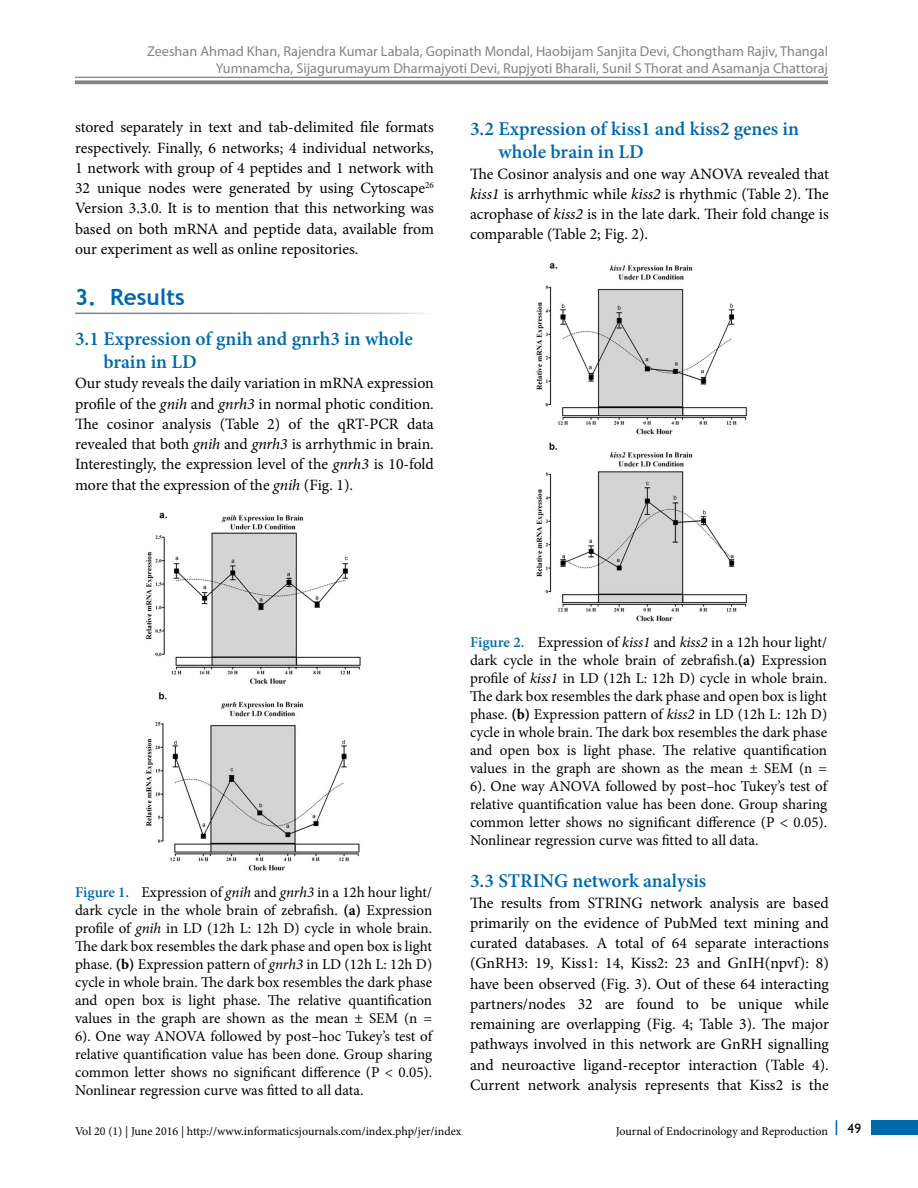
<style>
.page{position:relative;width:918px;height:1188px;background:#fff}
.page>*{position:absolute;margin:0;border:0;box-sizing:border-box;transform-origin:0 0}
.t1{font:700 22.5px "Trebuchet MS";color:#0069aa}
.t2{font:600 19.5px/23.2px "Minion Pro";color:#0069aa}
.t3{font:15.75px/20.2px "Minion Pro";letter-spacing:-.005em;color:#000;text-align:justify}
.t4{font:15px/18px "Minion Pro";color:#000;text-align:justify}
.t5{font:14.25px/17.1px "Myriad Pro";color:#818387;text-align:right}
.t6{font:13.5px "Gill Sans";color:#000}
.t7{font:12px "Minion Pro";color:#000}
.s1{font-style:italic}
.s2{font-weight:600;color:#0069aa}
.s3{font-weight:700}
</style>
<div class="page">
<hr style="left:75px;top:77px;width:753px;height:1px;background:#818387">
<svg style="left:75px;top:80px;width:753px;height:4px;background:#8e9094"></svg>
<div style="left:872px;top:1120px;width:46px;height:15px;background:#0069aa"></div>
<svg style="left:836px;top:1120px;width:1px;height:15px"></svg>
<img style="left:146px;top:512px;width:215px;height:359px">
<img style="left:536px;top:263px;width:211px;height:359px">
<p class="t5" style="left:147px;top:43px;width:683px">Zeeshan Ahmad Khan, Rajendra Kumar Labala, Gopinath Mondal, Haobijam Sanjita Devi, Chongtham Rajiv, Thangal<br>Yumnamcha, Sijagurumayum Dharmajyoti Devi, Rupjyoti Bharali, Sunil S Thorat and Asamanja Chattoraj</p>
<p class="t3" style="left:75px;top:117px;width:360px">stored separately in text and tab-delimited file formats respectively. Finally, 6 networks; 4 individual networks, 1 network with group of 4 peptides and 1 network with 32 unique nodes were generated by using Cytoscape<sup>26<br></sup>Version 3.3.0. It is to mention that this networking was based on both mRNA and peptide data, available from our experiment as well as online repositories.</p>
<h1 class="t1" style="left:75px;top:283px;width:111px">3. Results</h1>
<p class="t2" style="left:103px;top:327px;width:311px;text-indent:-28px">3.1 Expression of gnih and gnrh3 in whole brain in LD</p>
<p class="t3" style="left:75px;top:373px;width:360px">Our study reveals the daily variation in mRNA expression profile of the <span class="s1">gnih</span> and <span class="s1">gnrh3</span> in normal photic condition.<br>The cosinor analysis (Table 2) of the qRT-PCR data revealed that both <span class="s1">gnih</span> and <span class="s1">gnrh3</span> is arrhythmic in brain.<br>Interestingly, the expression level of the <span class="s1">gnrh3</span> is 10-fold more that the expression of the <span class="s1">gnih</span> (Fig. 1).</p>
<p class="t2" style="left:498px;top:117px;width:302px;text-indent:-28px">3.2 Expression of kiss1 and kiss2 genes in whole brain in LD</p>
<p class="t3" style="left:470px;top:164px;width:360px">The Cosinor analysis and one way ANOVA revealed that <span class="s1">kiss1</span> is arrhythmic while <span class="s1">kiss2</span> is rhythmic (Table 2). The acrophase of <span class="s1">kiss2</span> is in the late dark. Their fold change is comparable (Table 2; Fig. 2).</p>
<p class="t4" style="left:75px;top:883px;width:359px"><span class="s2">Figure 1.</span> Expression of <span class="s1">gnih</span> and <span class="s1">gnrh3</span> in a 12h hour light/ dark cycle in the whole brain of zebrafish. <span class="s3">(a)</span> Expression profile of <span class="s1">gnih</span> in LD (12h L: 12h D) cycle in whole brain.<br>The dark box resembles the dark phase and open box is light phase. <span class="s3">(b)</span> Expression pattern of <span class="s1">gnrh3</span> in LD (12h L: 12h D) cycle in whole brain. The dark box resembles the dark phase and open box is light phase. The relative quantification values in the graph are shown as the mean ± SEM (n = 6). One way ANOVA followed by post–hoc Tukey’s test of relative quantification value has been done. Group sharing common letter shows no significant difference (P &lt; 0.05).<br>Nonlinear regression curve was fitted to all data.</p>
<p class="t4" style="left:470px;top:633px;width:359px"><span class="s2">Figure 2.</span> Expression of <span class="s1">kiss1</span> and <span class="s1">kiss2</span> in a 12h hour light/ dark cycle in the whole brain of zebrafish.<span class="s3">(a)</span> Expression profile of <span class="s1">kiss1</span> in LD (12h L: 12h D) cycle in whole brain.<br>The dark box resembles the dark phase and open box is light phase. <span class="s3">(b)</span> Expression pattern of <span class="s1">kiss2</span> in LD (12h L: 12h D) cycle in whole brain. The dark box resembles the dark phase and open box is light phase. The relative quantification values in the graph are shown as the mean ± SEM (n = 6). One way ANOVA followed by post–hoc Tukey’s test of relative quantification value has been done. Group sharing common letter shows no significant difference (P &lt; 0.05).<br>Nonlinear regression curve was fitted to all data.</p>
<p class="t2" style="left:470px;top:869px;width:238px">3.3 STRING network analysis</p>
<p class="t3" style="left:470px;top:893px;width:360px">The results from STRING network analysis are based primarily on the evidence of PubMed text mining and curated databases. A total of 64 separate interactions (GnRH3: 19, Kiss1: 14, Kiss2: 23 and GnIH(npvf): 8) have been observed (Fig. 3). Out of these 64 interacting partners/nodes 32 are found to be unique while remaining are overlapping (Fig. 4; Table 3). The major pathways involved in this network are GnRH signalling and neuroactive ligand-receptor interaction (Table 4).<br>Current network analysis represents that Kiss2 is the</p>
<p class="t7" style="left:75px;top:1123px;width:388px">Vol 20 (1) | June 2016 | http://www.informaticsjournals.com/index.php/jer/index</p>
<p class="t7" style="left:616px;top:1123px;width:214px">Journal of Endocrinology and Reproduction</p>
<p class="t6" style="left:848px;top:1121px;width:15px">49</p>
</div>
